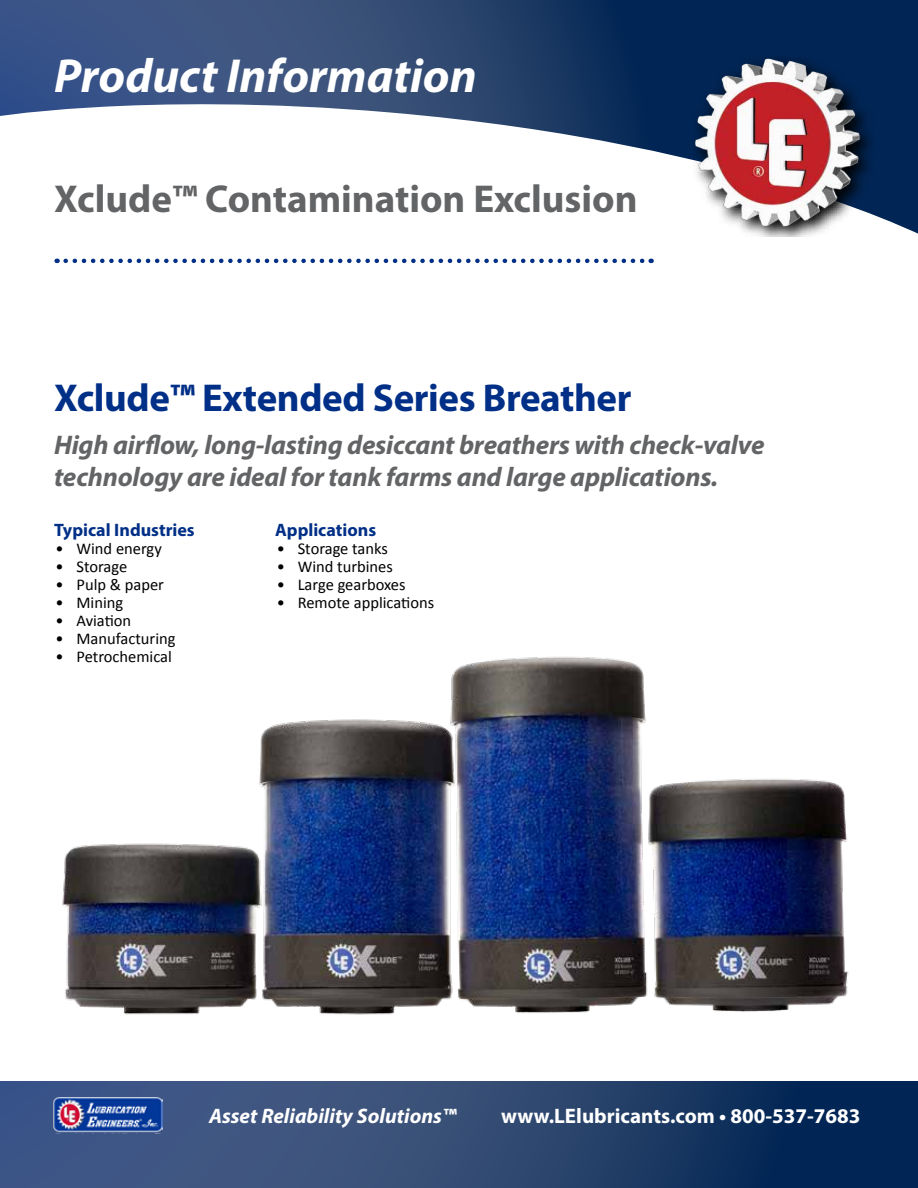
<style>
.page{position:relative;width:918px;height:1188px;background:#fff}
.page>*{position:absolute;margin:0;border:0;box-sizing:border-box;transform-origin:0 0}
.t1{font:italic 700 48px "Myriad Pro";color:#fff}
.t2{font:700 39px "Myriad Pro";color:#636466}
.t3{font:700 39px "Myriad Pro";letter-spacing:-.01em;color:#002f87}
.t4{font:italic 700 27px/32.4px "Myriad Pro";letter-spacing:-.01em;color:#636466}
.t5{font:700 21px "Myriad Pro";color:#fff}
.t6{font:italic 700 21px "Myriad Pro";color:#fff}
.t7{font:700 18px "Myriad Pro";color:#002f87}
.t8{font:16.5px "Calibri";color:#000}
</style>
<div class="page">
<svg style="left:0;top:0;width:918px;height:234px"></svg>
<svg style="left:0;top:1082px;width:918px;height:106px;background:#29446f"></svg>
<img style="left:52px;top:1097px;width:111px;height:36px">
<img style="left:694px;top:57px;width:180px;height:180px">
<svg style="left:66px;top:259px;width:586px;height:4px"></svg>
<img style="left:62px;top:657px;width:787px;height:358px">
<h1 class="t1" style="left:54px;top:44px;width:424px">Product Information</h1>
<h2 class="t2" style="left:54px;top:173px;width:585px">Xclude™ Contamination Exclusion</h2>
<h2 class="t3" style="left:54px;top:373px;width:579px">Xclude™ Extended Series Breather</h2>
<h3 class="t4" style="left:54px;top:428px;width:712px">High airflow, long-lasting desiccant breathers with check-valve technology are ideal for tank farms and large applications.</h3>
<p class="t7" style="left:54px;top:518px;width:142px">Typical Industries</p>
<p class="t8" style="left:56px;top:538px;width:108px">• Wind energy</p>
<p class="t8" style="left:56px;top:556px;width:73px">• Storage</p>
<p class="t8" style="left:56px;top:574px;width:110px">• Pulp &amp; paper</p>
<p class="t8" style="left:56px;top:592px;width:69px">• Mining</p>
<p class="t8" style="left:56px;top:610px;width:77px">• Aviation</p>
<p class="t8" style="left:56px;top:628px;width:122px">• Manufacturing</p>
<p class="t8" style="left:56px;top:646px;width:118px">• Petrochemical</p>
<p class="t7" style="left:275px;top:518px;width:102px">Applications</p>
<p class="t8" style="left:277px;top:538px;width:113px">• Storage tanks</p>
<p class="t8" style="left:277px;top:556px;width:118px">• Wind turbines</p>
<p class="t8" style="left:277px;top:574px;width:130px">• Large gearboxes</p>
<p class="t8" style="left:277px;top:592px;width:159px">• Remote applications</p>
<p class="t6" style="left:209px;top:1103px;width:249px">Asset Reliability Solutions™</p>
<p class="t5" style="left:501px;top:1103px;width:361px">www.LElubricants.com • 800-537-7683</p>
</div>
